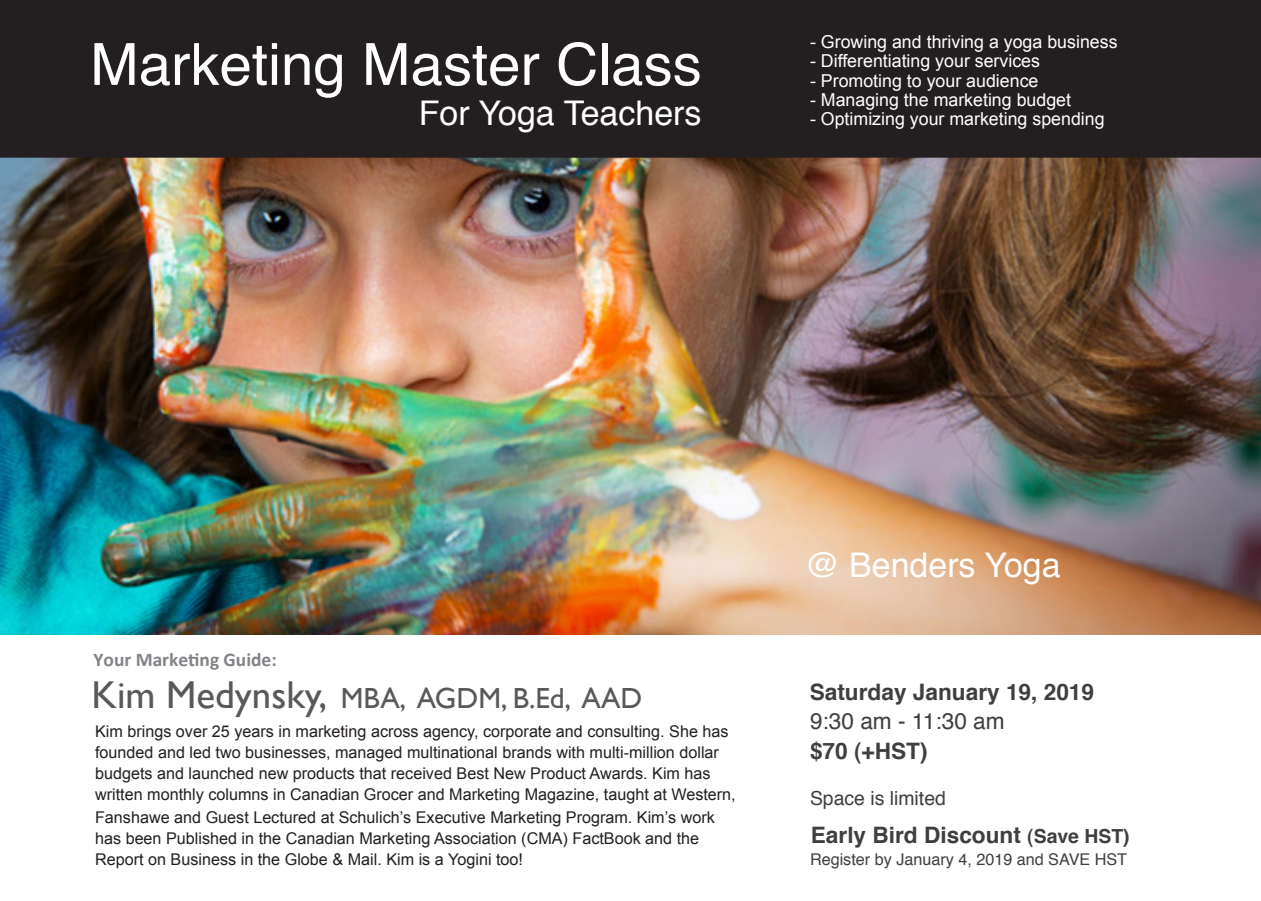
<style>
.page{position:relative;width:1261px;height:901px;background:#fff}
.page>*{position:absolute;margin:0;border:0;box-sizing:border-box;transform-origin:0 0}
.t1{font:58.25px "Helvetica";color:#fff}
.t2{font:34px "Helvetica";color:#fff}
.t3{font:29px "Gill Sans";color:#58595b}
.t4{font:700 22.75px "Helvetica";color:#3f3f40}
.t5{font:22.75px "Helvetica";color:#3f3f40}
.t6{font:700 19.5px "Calibri";color:#818386}
.t7{font:19.5px "Helvetica";color:#3f3f40}
.t8{font:17.75px "Arial";color:#fff}
.t9{font:16.25px/21px "Arial";color:#231f20}
.t10{font:16.25px "Helvetica";color:#3f3f40}
.s1{font-size:38.75px}
.s2{font-size:19.5px}
</style>
<div class="page">
<img style="left:0;top:158px;width:1261px;height:477px">
<div style="left:0;top:0;width:1261px;height:158px;background:#231f20"></div>
<p class="t1" style="left:90px;top:42px;width:613px">Marketing Master Class</p>
<p class="t2" style="left:419px;top:99px;width:284px">For Yoga Teachers</p>
<p class="t8" style="left:810px;top:35px;width:309px">- Growing and thriving a yoga business</p>
<p class="t8" style="left:810px;top:54px;width:232px">- Differentiating your services</p>
<p class="t8" style="left:810px;top:74px;width:230px">- Promoting to your audience</p>
<p class="t8" style="left:810px;top:93px;width:263px">- Managing the marketing budget</p>
<p class="t8" style="left:810px;top:112px;width:296px">- Optimizing your marketing spending</p>
<p class="t6" style="left:93px;top:652px;width:185px">Your Marke*ng Guide:</p>
<p class="t2" style="left:805px;top:551px;width:257px">@ Benders Yoga</p>
<p class="t3" style="left:92px;top:686px;width:552px"><span class="s1">Kim Medynsky,</span> MBA, AGDM, B.Ed, AAD</p>
<p class="t4" style="left:809px;top:682px;width:286px">Saturday January 19, 2019</p>
<p class="t4" style="left:810px;top:741px;width:119px">$70 (+HST)</p>
<p class="t5" style="left:810px;top:712px;width:196px">9:30 am - 11:30 am</p>
<p class="t9" style="left:95px;top:722px;width:642px">Kim brings over 25 years in marketing across agency, corporate and consulting. She has founded and led two businesses, managed multinational brands with multi-million dollar budgets and launched new products that received Best New Product Awards. Kim has written monthly columns in Canadian Grocer and Marketing Magazine, taught at Western,</p>
<p class="t9" style="left:95px;top:807px;width:621px">Fanshawe and Guest Lectured at Schulich’s Executive Marketing Program. Kim’s work has been Published in the Canadian Marketing Association (CMA) FactBook and the<br>Report on Business in the Globe &amp; Mail. Kim is a Yogini too!</p>
<p class="t7" style="left:810px;top:790px;width:137px">Space is limited</p>
<p class="t4" style="left:811px;top:825px;width:320px">Early Bird Discount <span class="s2">(Save HST)</span></p>
<p class="t10" style="left:810px;top:853px;width:318px">Register by January 4, 2019 and SAVE HST</p>
</div>
